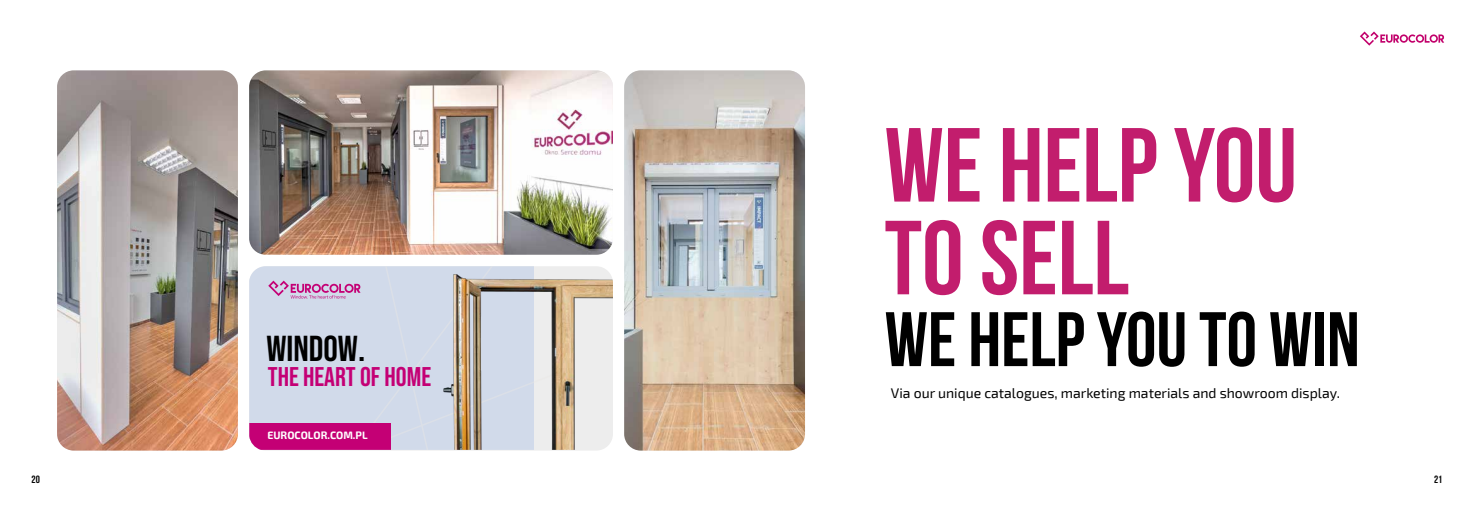
<style>
.page{position:relative;width:1474px;height:521px;background:#fff}
.page>*{position:absolute;margin:0;border:0;box-sizing:border-box;transform-origin:0 0}
.t1{font:700 105px/92.8px "Bebas Neue";color:#c21d6d}
.t2{font:700 77px "Bebas Neue";color:#000}
.t3{font:700 36.05px "Bebas Neue Pro";color:#000}
.t4{font:700 27.04px "Bebas Neue Pro";color:#c40075}
.t5{font:14px "Exo 2";color:#000}
.t6{font:700 10.5px "Exo 2";color:#fff}
.t7{font:700 10.5px "Bebas Neue";color:#000}
</style>
<div class="page">
<img style="left:57px;top:70px;width:181px;height:380px">
<img style="left:249px;top:70px;width:364px;height:185px">
<img style="left:624px;top:70px;width:181px;height:380px">
<div style="left:249px;top:266px;width:19px;height:157px;background:#d1daea"></div>
<div style="left:249px;top:423px;width:142px;height:27px;background:#c40075"></div>
<svg style="left:268px;top:266px;width:105px;height:184px;background:#ceb5d6"></svg>
<img style="left:373px;top:266px;width:240px;height:184px">
<svg style="left:1360px;top:32px;width:84px;height:14px"></svg>
<h3 class="t3" style="left:266px;top:328px;width:100px">WINDOW.</h3>
<h3 class="t4" style="left:268px;top:361px;width:165px">THE HEART OF HOME</h3>
<p class="t6" style="left:267px;top:429px;width:102px">EUROCOLOR.COM.PL</p>
<h1 class="t1" style="left:884px;top:118px;width:414px">WE HELP YOU<br>TO SELL</h1>
<h2 class="t2" style="left:884px;top:297px;width:477px">WE HELP YOU TO WIN</h2>
<p class="t5" style="left:891px;top:384px;width:450px">Via our unique catalogues, marketing materials and showroom display.</p>
<p class="t7" style="left:31px;top:473px;width:10px">20</p>
<p class="t7" style="left:1433px;top:473px;width:10px">21</p>
</div>
